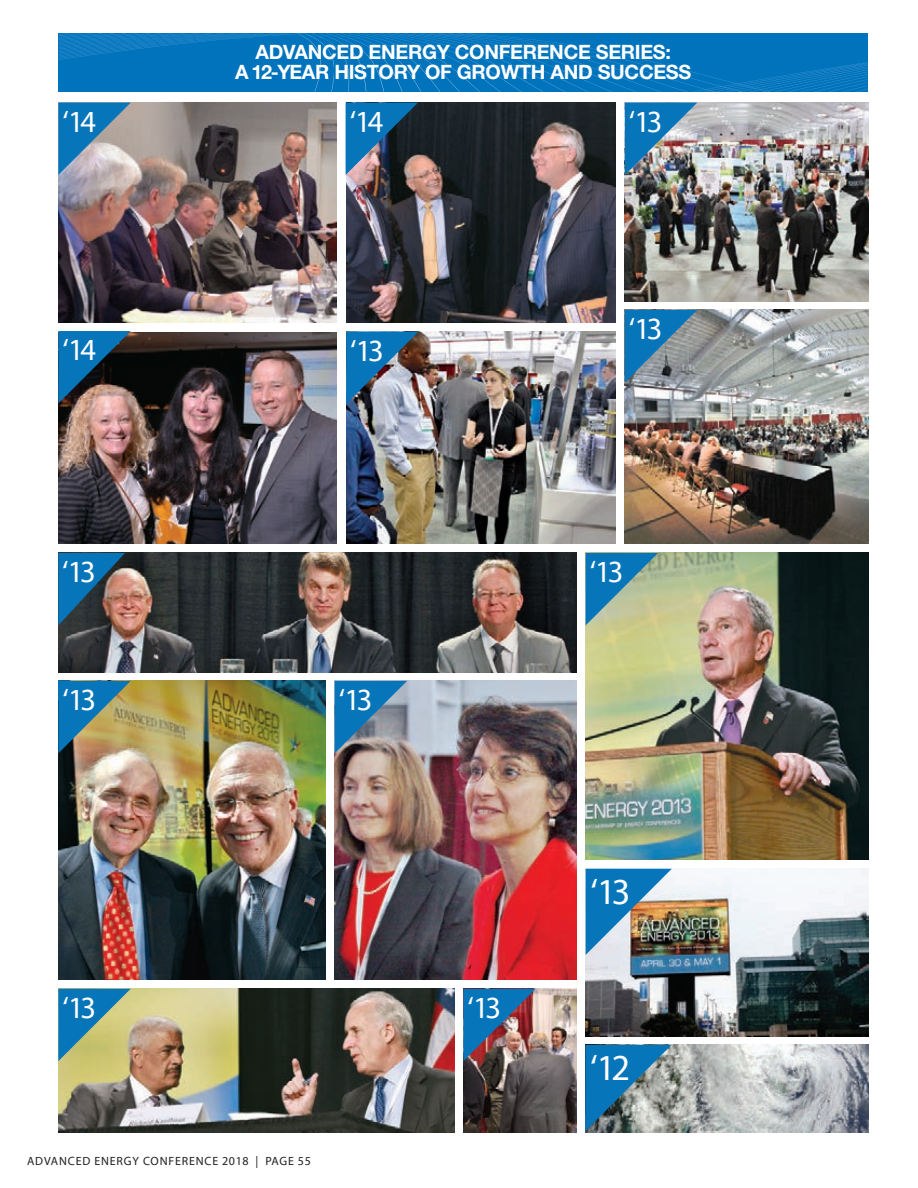
<style>
.page{position:relative;width:918px;height:1188px;background:#fff}
.page>*{position:absolute;margin:0;border:0;box-sizing:border-box;transform-origin:0 0}
.t1{font:36.3px "Myriad Pro";color:#fff}
.t2{font:30.45px "Myriad Pro";letter-spacing:-.105em;color:#fff}
.t3{font:700 19.8px/20.2px "Helvetica Neue LT";letter-spacing:-.015em;color:#fff;text-align:center}
.t4{font:12px "Myriad Pro";letter-spacing:.07em;color:#231f20}
</style>
<div class="page">
<img style="left:586px;top:553px;width:282px;height:307px">
<img style="left:585px;top:1045px;width:283px;height:88px">
<img style="left:58px;top:553px;width:518px;height:119px">
<img style="left:58px;top:681px;width:268px;height:299px">
<img style="left:335px;top:681px;width:242px;height:299px">
<img style="left:58px;top:989px;width:397px;height:144px">
<img style="left:586px;top:869px;width:282px;height:167px">
<svg style="left:58px;top:553px;width:67px;height:72px"></svg>
<svg style="left:58px;top:681px;width:73px;height:72px"></svg>
<svg style="left:335px;top:681px;width:72px;height:72px"></svg>
<svg style="left:586px;top:553px;width:72px;height:72px"></svg>
<svg style="left:58px;top:989px;width:73px;height:72px"></svg>
<img style="left:586px;top:869px;width:86px;height:86px">
<svg style="left:585px;top:1045px;width:86px;height:86px"></svg>
<img style="left:625px;top:103px;width:243px;height:198px">
<img style="left:625px;top:103px;width:72px;height:72px">
<img style="left:625px;top:310px;width:243px;height:234px">
<svg style="left:625px;top:310px;width:72px;height:72px"></svg>
<img style="left:463px;top:989px;width:114px;height:144px">
<img style="left:463px;top:989px;width:73px;height:72px">
<img style="left:346px;top:332px;width:270px;height:212px">
<img style="left:346px;top:332px;width:73px;height:72px">
<img style="left:58px;top:332px;width:279px;height:212px">
<svg style="left:58px;top:331px;width:73px;height:72px"></svg>
<img style="left:58px;top:103px;width:279px;height:219px">
<svg style="left:58px;top:103px;width:73px;height:72px"></svg>
<img style="left:346px;top:103px;width:270px;height:219px">
<svg style="left:346px;top:103px;width:72px;height:72px"></svg>
<svg style="left:59px;top:34px;width:809px;height:58px;fill:#0073bd"></svg>
<p class="t3" style="left:235px;top:41px;width:458px">ADVANCED ENERGY CONFERENCE SERIES:<br>A 12-YEAR HISTORY OF GROWTH AND SUCCESS</p>
<h2 class="t2" style="left:62px;top:103px;width:35px">‘14</h2>
<h2 class="t2" style="left:350px;top:103px;width:35px">‘14</h2>
<h2 class="t2" style="left:62px;top:331px;width:35px">‘14</h2>
<h2 class="t2" style="left:350px;top:332px;width:35px">‘13</h2>
<h2 class="t2" style="left:62px;top:553px;width:35px">‘13</h2>
<h2 class="t2" style="left:62px;top:681px;width:35px">‘13</h2>
<h2 class="t2" style="left:339px;top:681px;width:35px">‘13</h2>
<h2 class="t2" style="left:62px;top:989px;width:35px">‘13</h2>
<p class="t4" style="left:27px;top:1153px;width:285px">ADVANCED ENERGY CONFERENCE 2018 | PAGE 55</p>
<h2 class="t2" style="left:467px;top:989px;width:35px">‘13</h2>
<h2 class="t2" style="left:629px;top:103px;width:35px">‘13</h2>
<h2 class="t2" style="left:629px;top:310px;width:35px">‘13</h2>
<h2 class="t2" style="left:590px;top:553px;width:35px">‘13</h2>
<h1 class="t1" style="left:591px;top:869px;width:42px">‘13</h1>
<h1 class="t1" style="left:590px;top:1045px;width:42px">‘12</h1>
</div>
